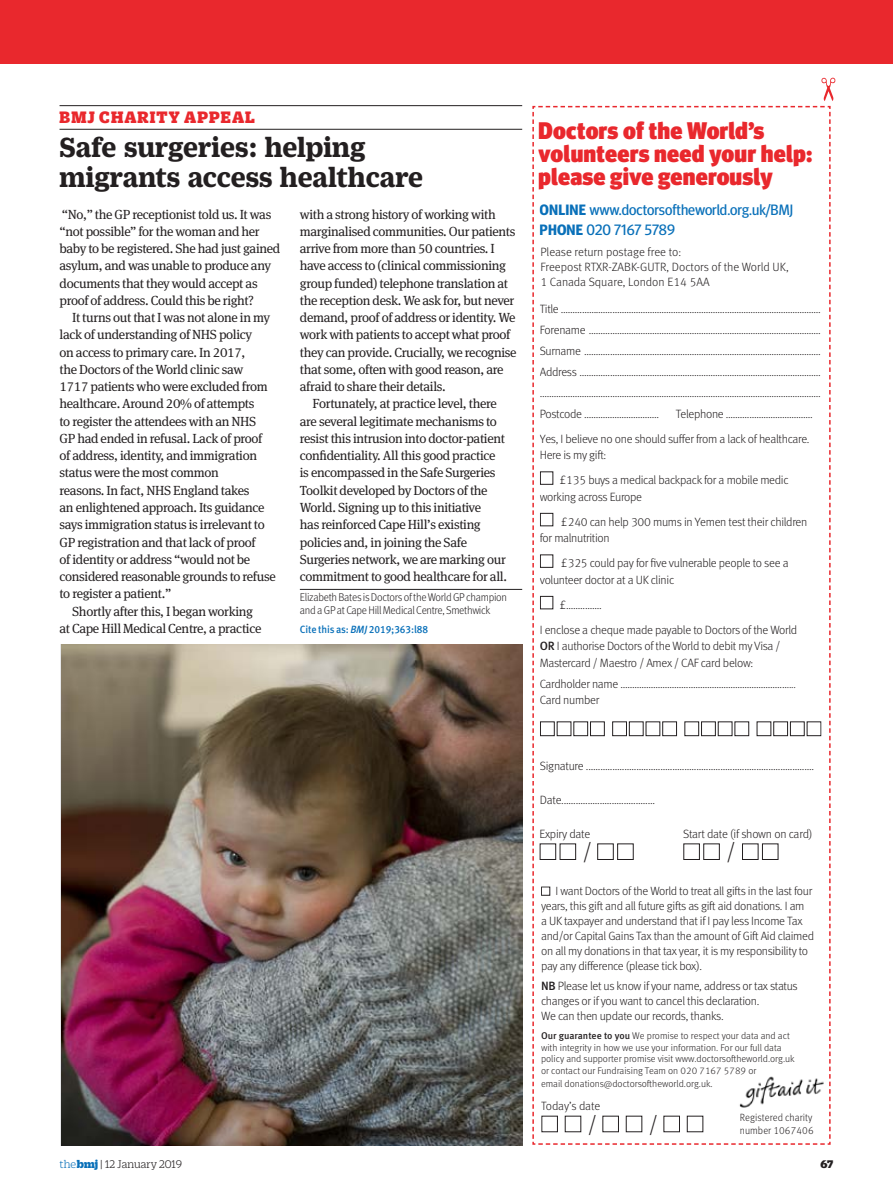
<style>
.page{position:relative;width:893px;height:1191px;background:#fff}
.page>*{position:absolute;margin:0;border:0;box-sizing:border-box;transform-origin:0 0}
.THIS_WEEK_HEAD_24__E{font:700 30px/30px "Duplicate Ionic";letter-spacing:-.005em;color:#231f20;scale:.95 1}
.feature_head_40pt{font:900 24px/23.2px "Meta Headline OT";letter-spacing:.01em;color:#e9282d}
.t1{font:300 22.5px "Meta Pro";color:#231f20}
.MINI_STRAP{font:900 18px "Duplicate Slab";letter-spacing:.06em;color:#e9282d}
.t2{font:15px "Meta Headline OT";color:#0970b9}
.BODY_INDENT{font:13.2px/17.2px "Meta Serif Pro";letter-spacing:-.025em;color:#231f20}
.BODY{font:13.2px/17.2px "Meta Serif Pro";letter-spacing:-.025em;color:#231f20}
.t3{font:300 12px/15px "Meta Pro";letter-spacing:-.025em;color:#231f20}
.t4{font:300 12px/15px "Meta Pro";color:#231f20}
.t5{font:300 12px "Duplicate Slab";color:#231f20}
.t6{font:900 12px "Duplicate Slab";color:#231f20}
.AUTHOR_ADDRESS{font:300 11.25px/12.8px "Meta Pro";letter-spacing:-.025em;color:#231f20;scale:.95 1}
.ADDITIONAL_INFO{font:300 10.5px/13.5px "Meta Pro";letter-spacing:.01em;color:#231f20;scale:.95 1}
.CITATION{font:500 10.5px "Meta Pro";letter-spacing:-.01em;color:#0970b9;scale:.95 1}
.t7{font:300 9.75px/11.7px "Meta Pro";color:#231f20}
.s1{font-style:italic}
.s2{font-weight:700}
.s3{font-weight:500}
.s4{font-size:11.25px}
.s5{color:#0970b9}
.s6{font-weight:900;color:#0970b9}
</style>
<div class="page">
<svg style="left:532px;top:78px;width:304px;height:1066px"></svg>
<div style="left:540px;top:471px;width:13px;height:14px;border:1px solid #231f20"></div>
<div style="left:540px;top:513px;width:13px;height:13px;border:1px solid #231f20"></div>
<div style="left:540px;top:554px;width:13px;height:14px;border:1px solid #231f20"></div>
<div style="left:540px;top:596px;width:13px;height:13px;border:1px solid #231f20"></div>
<div style="left:540px;top:721px;width:14px;height:15px;border:1px solid #231f20"></div>
<div style="left:557px;top:721px;width:14px;height:15px;border:1px solid #231f20"></div>
<div style="left:574px;top:721px;width:14px;height:15px;border:1px solid #231f20"></div>
<div style="left:590px;top:721px;width:14px;height:15px;border:1px solid #231f20"></div>
<div style="left:612px;top:721px;width:15px;height:15px;border:1px solid #231f20"></div>
<div style="left:629px;top:721px;width:14px;height:15px;border:1px solid #231f20"></div>
<div style="left:646px;top:721px;width:14px;height:15px;border:1px solid #231f20"></div>
<div style="left:662px;top:721px;width:15px;height:15px;border:1px solid #231f20"></div>
<div style="left:685px;top:721px;width:14px;height:15px;border:1px solid #231f20"></div>
<div style="left:701px;top:721px;width:15px;height:15px;border:1px solid #231f20"></div>
<div style="left:718px;top:721px;width:14px;height:15px;border:1px solid #231f20"></div>
<div style="left:735px;top:721px;width:14px;height:15px;border:1px solid #231f20"></div>
<div style="left:757px;top:721px;width:14px;height:15px;border:1px solid #231f20"></div>
<div style="left:773px;top:721px;width:15px;height:15px;border:1px solid #231f20"></div>
<div style="left:790px;top:721px;width:14px;height:15px;border:1px solid #231f20"></div>
<div style="left:807px;top:721px;width:14px;height:15px;border:1px solid #231f20"></div>
<div style="left:542px;top:1116px;width:16px;height:16px;border:1px solid #231f20"></div>
<div style="left:603px;top:1116px;width:16px;height:16px;border:1px solid #231f20"></div>
<div style="left:626px;top:1116px;width:16px;height:16px;border:1px solid #231f20"></div>
<div style="left:664px;top:1116px;width:16px;height:16px;border:1px solid #231f20"></div>
<div style="left:687px;top:1116px;width:16px;height:16px;border:1px solid #231f20"></div>
<img style="left:729px;top:1075px;width:97px;height:32px">
<div style="left:0;top:0;width:893px;height:64px;background:#e9282d"></div>
<hr style="left:60px;top:105px;width:462px;height:1px;background:#231f20">
<hr style="left:60px;top:129px;width:462px;height:1px;background:#231f20">
<hr style="left:300px;top:589px;width:222px;height:1px;background:#231f20">
<img style="left:61px;top:645px;width:461px;height:500px">
<p class="MINI_STRAP" style="left:60px;top:104px;width:197px">BMJ CHARITY APPEAL</p>
<p class="THIS_WEEK_HEAD_24__E" style="left:60px;top:129px;width:384px">Safe surgeries: helping migrants access healthcare</p>
<p class="BODY" style="left:60px;top:205px;width:222px">“No,” the GP receptionist told us. It was “not possible” for the woman and her baby to be registered. She had just gained asylum, and was unable to produce any documents that they would accept as proof of address. Could this be right?</p>
<p class="BODY_INDENT" style="left:60px;top:308px;width:218px;text-indent:13px">It turns out that I was not alone in my lack of understanding of NHS policy<br>on access to primary care. In 2017,<br>the Doctors of the World clinic saw<br>1717 patients who were excluded from healthcare. Around 20% of attempts<br>to register the attendees with an NHS<br>GP had ended in refusal. Lack of proof of address, identity, and immigration status were the most common<br>reasons. In fact, NHS England takes<br>an enlightened approach. Its guidance says immigration status is irrelevant to GP registration and that lack of proof<br>of identity or address “would not be considered reasonable grounds to refuse to register a patient.”</p>
<p class="BODY_INDENT" style="left:60px;top:601px;width:203px;text-align:center">Shortly after this, I began working<br>at Cape Hill Medical Centre, a practice</p>
<p class="BODY_INDENT" style="left:300px;top:205px;width:218px">with a strong history of working with marginalised communities. Our patients arrive from more than 50 countries. I have access to (clinical commissioning group funded) telephone translation at the reception desk. We ask for, but never demand, proof of address or identity. We work with patients to accept what proof they can provide. Crucially, we recognise that some, often with good reason, are afraid to share their details.</p>
<p class="BODY_INDENT" style="left:300px;top:394px;width:209px;text-indent:13px">Fortunately, at practice level, there are several legitimate mechanisms to resist this intrusion into doctor-patient confidentiality. All this good practice is encompassed in the Safe Surgeries Toolkit developed by Doctors of the World. Signing up to this initiative<br>has reinforced Cape Hill’s existing policies and, in joining the Safe Surgeries network, we are marking our commitment to good healthcare for all.</p>
<p class="AUTHOR_ADDRESS" style="left:300px;top:590px;width:220px">Elizabeth Bates is Doctors of the World GP champion and a GP at Cape Hill Medical Centre, Smethwick</p>
<p class="CITATION" style="left:300px;top:621px;width:136px">Cite this as: <span class="s1">BMJ</span> 2019;363:l88</p>
<p class="feature_head_40pt" style="left:538px;top:118px;width:275px">Doctors of the World’s volunteers need your help: please give generously</p>
<p class="t2" style="left:540px;top:200px;width:255px"><span class="s2">ONLINE</span> www.doctorsoftheworld.org.uk/BMJ</p>
<p class="t2" style="left:540px;top:221px;width:137px"><span class="s2">PHONE</span> 020 7167 5789</p>
<p class="t4" style="left:540px;top:243px;width:250px">Please return postage free to:<br>Freepost RTXR-ZABK-GUTR, Doctors of the World UK,<br>1 Canada Square, London E14 5AA</p>
<p class="t3" style="left:540px;top:297px;width:283px;line-height:21px;text-align:justify">Title ...............................................................................................................<br>Forename ...................................................................................................<br>Surname .....................................................................................................<br>Address ....................................................................................................... ........................................................................................................................<br>Postcode ................................</p>
<p class="t3" style="left:676px;top:405px;width:139px">Telephone .....................................</p>
<p class="t3" style="left:540px;top:430px;width:271px;line-height:16.5px">Yes, I believe no one should suffer from a lack of healthcare.<br>Here is my gift:</p>
<p class="t3" style="left:540px;top:471px;width:250px;line-height:16.5px;text-indent:19px">£135 buys a medical backpack for a mobile medic working across Europe</p>
<p class="t3" style="left:540px;top:513px;width:269px;line-height:16.5px;text-indent:21px">£240 can help 300 mums in Yemen test their children for malnutrition</p>
<p class="t3" style="left:540px;top:554px;width:250px;line-height:16.5px;text-indent:21px">£325 could pay for five vulnerable people to see a volunteer doctor at a UK clinic</p>
<p class="t3" style="left:559px;top:596px;width:44px">£...............</p>
<p class="t3" style="left:540px;top:621px;width:259px">I enclose a cheque made payable to Doctors of the World</p>
<p class="t3" style="left:540px;top:637px;width:242px;line-height:16.5px"><span class="s3">OR</span> I authorise Doctors of the World to debit my Visa /<br>Mastercard / Maestro / Amex / CAF card below:</p>
<p class="t3" style="left:540px;top:675px;width:258px">Cardholder name .......................................................................<span class="s4">....</span></p>
<p class="t3" style="left:540px;top:692px;width:61px">Card number</p>
<p class="t3" style="left:540px;top:757px;width:276px">Signature ...............................................................................................</p>
<p class="t3" style="left:540px;top:791px;width:117px">Date.......................................</p>
<p class="t3" style="left:683px;top:826px;width:131px">Start date (if shown on card)</p>
<p class="t1" style="left:726px;top:835px;width:11px">/</p>
<p class="t3" style="left:539px;top:826px;width:52px">Expiry date</p>
<p class="t1" style="left:583px;top:835px;width:11px">/</p>
<p class="t3" style="left:541px;top:883px;width:274px;text-indent:14px">I want Doctors of the World to treat all gifts in the last four years, this gift and all future gifts as gift aid donations. I am<br>a UK taxpayer and understand that if I pay less Income Tax and/or Capital Gains Tax than the amount of Gift Aid claimed on all my donations in that tax year, it is my responsibility to pay any difference (please tick box).</p>
<p class="t3" style="left:541px;top:977px;width:258px"><span class="s3">NB</span> Please let us know if your name, address or tax status changes or if you want to cancel this declaration.<br>We can then update our records, thanks.</p>
<p class="t7" style="left:541px;top:1029px;width:255px"><span class="s3">Our guarantee to you</span> We promise to respect your data and act with integrity in how we use your information. For our full data policy and supporter promise visit www.doctorsoftheworld.org.uk or contact our Fundraising Team on 020 7167 5789 or</p>
<p class="t7" style="left:541px;top:1077px;width:173px">email donations@doctorsoftheworld.org.uk.</p>
<p class="t3" style="left:541px;top:1097px;width:61px">Today’s date</p>
<p class="t1" style="left:588px;top:1107px;width:11px">/</p>
<p class="t1" style="left:649px;top:1107px;width:11px">/</p>
<p class="ADDITIONAL_INFO" style="left:740px;top:1109px;width:79px">Registered charity number 1067406</p>
<p class="t5" style="left:60px;top:1156px;width:124px"><span class="s5">the</span> <span class="s6">bmj</span> | 12 January 2019</p>
<p class="t6" style="left:820px;top:1155px;width:14px">67</p>
</div>
